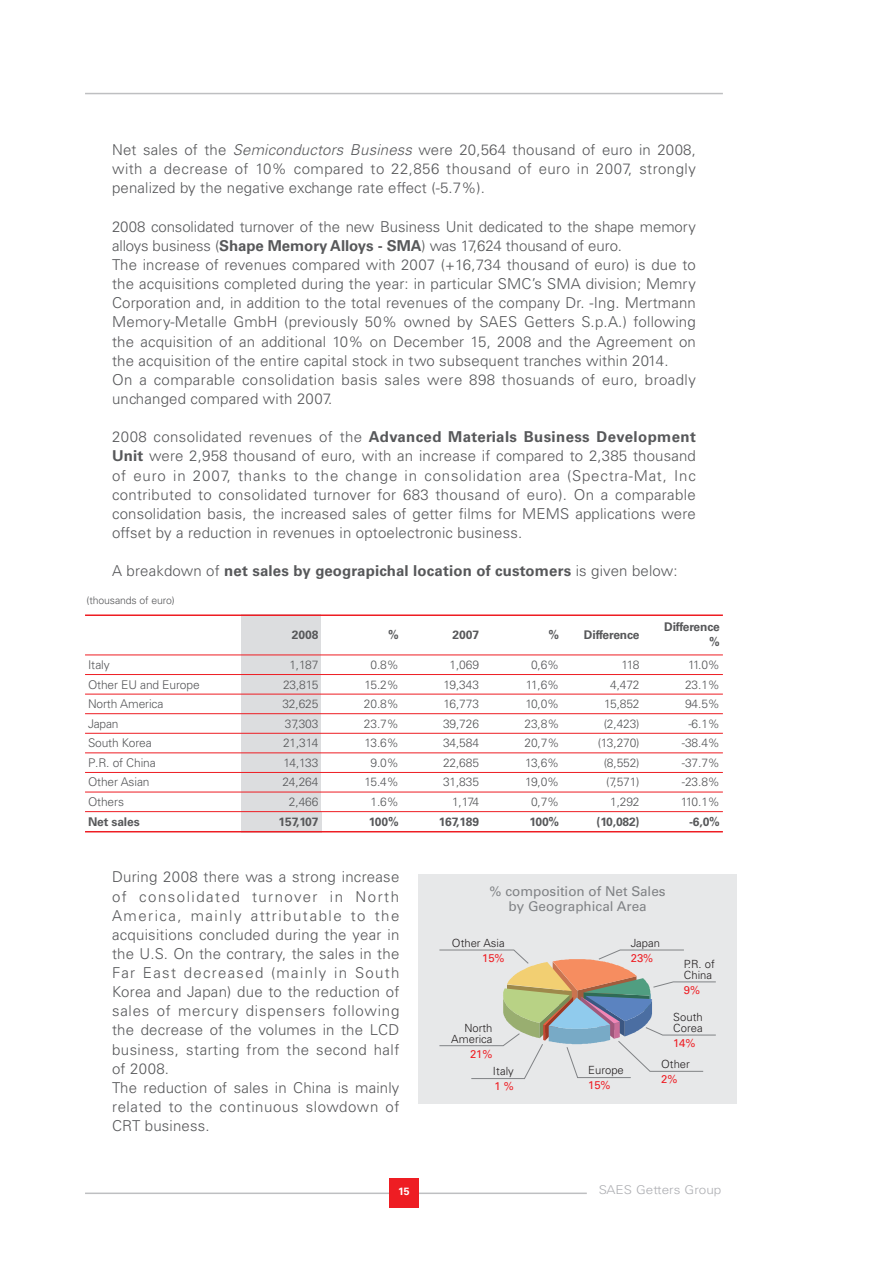
<style>
.page{position:relative;width:893px;height:1263px;background:#fff}
.page>*{position:absolute;margin:0;border:0;box-sizing:border-box;transform-origin:0 0}
.t1{font:300 15px/19.2px "Univers";letter-spacing:.01em;color:#57585a;text-align:justify}
.t2{font:700 15px "Univers";letter-spacing:.01em;color:#57585a}
.t3{font:13.5px/15px "Univers";color:#808285;text-align:center}
.t4{font:300 12.15px "Univers";color:#aeafb3;scale:1.11 1}
.t5{font:300 12px "Univers";letter-spacing:-.01em;color:#57585a}
.t6{font:700 12px/15px "Univers";letter-spacing:-.01em;color:#57585a;text-align:right}
.t7{font:300 11.25px/15px "Univers";color:#231f20}
.t8{font:11.25px "Univers";color:#ee1d23}
.t9{font:300 10.5px "Univers";letter-spacing:-.01em;color:#57585a}
.t10{font:700 10.5px "Univers";color:#fff}
.s1{font-style:italic}
.s2{font-weight:700}
.s3{font-weight:300}
.s4{font-weight:400;color:#ee1d23}
</style>
<div class="page">
<hr style="left:85px;top:1192px;width:502px;height:2px;background:#bebfc1">
<div style="left:389px;top:1178px;width:30px;height:30px;background:#ee1d23"></div>
<hr style="left:85px;top:93px;width:638px;height:1px;background:#bebfc1">
<div style="left:241px;top:614px;width:80px;height:41px;background:#dcdddf"></div>
<div style="left:241px;top:655px;width:80px;height:19px;background:#dcdddf"></div>
<div style="left:241px;top:674px;width:80px;height:20px;background:#dcdddf"></div>
<div style="left:241px;top:694px;width:80px;height:20px;background:#dcdddf"></div>
<div style="left:241px;top:714px;width:80px;height:19px;background:#dcdddf"></div>
<div style="left:241px;top:733px;width:80px;height:20px;background:#dcdddf"></div>
<div style="left:241px;top:753px;width:80px;height:19px;background:#dcdddf"></div>
<div style="left:241px;top:772px;width:80px;height:20px;background:#dcdddf"></div>
<div style="left:241px;top:792px;width:80px;height:20px;background:#dcdddf"></div>
<div style="left:241px;top:812px;width:80px;height:20px;background:#dcdddf"></div>
<hr style="left:85px;top:614px;width:638px;height:2px;background:#ee1d23">
<hr style="left:85px;top:655px;width:638px;height:1px;background:#ee1d23">
<hr style="left:85px;top:674px;width:638px;height:1px;background:#ee1d23">
<hr style="left:85px;top:694px;width:638px;height:1px;background:#ee1d23">
<hr style="left:85px;top:713px;width:638px;height:1px;background:#ee1d23">
<hr style="left:85px;top:733px;width:638px;height:1px;background:#ee1d23">
<hr style="left:85px;top:753px;width:638px;height:1px;background:#ee1d23">
<hr style="left:85px;top:772px;width:638px;height:1px;background:#ee1d23">
<hr style="left:85px;top:792px;width:638px;height:1px;background:#ee1d23">
<hr style="left:85px;top:811px;width:638px;height:1px;background:#ee1d23">
<hr style="left:85px;top:831px;width:638px;height:1px;background:#ee1d23">
<div style="left:418px;top:874px;width:319px;height:230px;background:#e7e8e9"></div>
<svg style="left:439px;top:949px;width:277px;height:130px"></svg>
<p class="t1" style="left:112px;top:142px;width:585px">Net sales of the <span class="s1">Semiconductors Business</span> were 20,564 thousand of euro in 2008, with a decrease of 10% compared to 22,856 thousand of euro in 2007, strongly penalized by the negative exchange rate effect (-5.7%).</p>
<p class="t1" style="left:112px;top:218px;width:585px;text-align:left">2008 consolidated turnover of the new Business Unit dedicated to the shape memory alloys business (<span class="s2">Shape Memory Alloys - SMA</span>) was 17,624 thousand of euro.<br>The increase of revenues compared with 2007 (+16,734 thousand of euro) is due to the acquisitions completed during the year: in particular SMC’s SMA division; Memry Corporation and, in addition to the total revenues of the company Dr. -Ing. Mertmann Memory-Metalle GmbH (previously 50% owned by SAES Getters S.p.A.) following the acquisition of an additional 10% on December 15, 2008 and the Agreement on the acquisition of the entire capital stock in two subsequent tranches within 2014.<br>On a comparable consolidation basis sales were 898 thosuands of euro, broadly unchanged compared with 2007.</p>
<p class="t1" style="left:112px;top:429px;width:585px">2008 consolidated revenues of the <span class="s2">Advanced Materials Business Development Unit</span> were 2,958 thousand of euro, with an increase if compared to 2,385 thousand of euro in 2007, thanks to the change in consolidation area (Spectra-Mat, Inc contributed to consolidated turnover for 683 thousand of euro). On a comparable consolidation basis, the increased sales of getter films for MEMS applications were offset by a reduction in revenues in optoelectronic business.</p>
<p class="t2" style="left:112px;top:565px;width:567px"><span class="s3">A breakdown of</span> net sales by geograpichal location of customers <span class="s3">is given below:</span></p>
<p class="t9" style="left:87px;top:597px;width:90px">(thousands of euro)</p>
<p class="t6" style="left:292px;top:628px;width:28px">2008</p>
<p class="t6" style="left:388px;top:628px;width:12px">%</p>
<p class="t6" style="left:452px;top:628px;width:28px">2007</p>
<p class="t6" style="left:549px;top:628px;width:12px">%</p>
<p class="t6" style="left:584px;top:628px;width:57px">Difference</p>
<p class="t6" style="left:664px;top:620px;width:57px">Difference %</p>
<p class="t5" style="left:88px;top:660px;width:23px">Italy</p>
<p class="t5" style="left:289px;top:660px;width:31px">1,187</p>
<p class="t5" style="left:370px;top:660px;width:30px">0.8%</p>
<p class="t5" style="left:450px;top:660px;width:31px">1,069</p>
<p class="t5" style="left:531px;top:660px;width:30px">0,6%</p>
<p class="t5" style="left:622px;top:660px;width:19px">118</p>
<p class="t5" style="left:688px;top:660px;width:33px">11.0%</p>
<p class="t5" style="left:88px;top:680px;width:113px">Other EU and Europe</p>
<p class="t5" style="left:283px;top:680px;width:37px">23,815</p>
<p class="t5" style="left:364px;top:680px;width:36px">15.2%</p>
<p class="t5" style="left:444px;top:680px;width:37px">19,343</p>
<p class="t5" style="left:526px;top:680px;width:35px">11,6%</p>
<p class="t5" style="left:610px;top:680px;width:31px">4,472</p>
<p class="t5" style="left:685px;top:680px;width:36px">23.1%</p>
<p class="t5" style="left:88px;top:699px;width:77px">North America</p>
<p class="t5" style="left:282px;top:699px;width:38px">32,625</p>
<p class="t5" style="left:364px;top:699px;width:36px">20.8%</p>
<p class="t5" style="left:444px;top:699px;width:37px">16,773</p>
<p class="t5" style="left:525px;top:699px;width:35px">10,0%</p>
<p class="t5" style="left:604px;top:699px;width:37px">15,852</p>
<p class="t5" style="left:685px;top:699px;width:36px">94.5%</p>
<p class="t5" style="left:88px;top:719px;width:32px">Japan</p>
<p class="t5" style="left:285px;top:719px;width:35px">37,303</p>
<p class="t5" style="left:364px;top:719px;width:36px">23.7%</p>
<p class="t5" style="left:443px;top:719px;width:38px">39,726</p>
<p class="t5" style="left:524px;top:719px;width:36px">23,8%</p>
<p class="t5" style="left:604px;top:719px;width:37px">(2,423)</p>
<p class="t5" style="left:688px;top:719px;width:33px">-6.1%</p>
<p class="t5" style="left:88px;top:739px;width:65px">South Korea</p>
<p class="t5" style="left:283px;top:739px;width:37px">21,314</p>
<p class="t5" style="left:364px;top:739px;width:36px">13.6%</p>
<p class="t5" style="left:443px;top:739px;width:38px">34,584</p>
<p class="t5" style="left:524px;top:739px;width:36px">20,7%</p>
<p class="t5" style="left:598px;top:739px;width:43px">(13,270)</p>
<p class="t5" style="left:682px;top:739px;width:40px">-38.4%</p>
<p class="t5" style="left:88px;top:758px;width:69px">P.R. of China</p>
<p class="t5" style="left:284px;top:758px;width:36px">14,133</p>
<p class="t5" style="left:370px;top:758px;width:30px">9.0%</p>
<p class="t5" style="left:443px;top:758px;width:38px">22,685</p>
<p class="t5" style="left:525px;top:758px;width:36px">13,6%</p>
<p class="t5" style="left:604px;top:758px;width:37px">(8,552)</p>
<p class="t5" style="left:682px;top:758px;width:40px">-37.7%</p>
<p class="t5" style="left:88px;top:778px;width:63px">Other Asian</p>
<p class="t5" style="left:282px;top:778px;width:38px">24,264</p>
<p class="t5" style="left:364px;top:778px;width:36px">15.4%</p>
<p class="t5" style="left:443px;top:778px;width:38px">31,835</p>
<p class="t5" style="left:525px;top:778px;width:36px">19,0%</p>
<p class="t5" style="left:606px;top:778px;width:35px">(7,571)</p>
<p class="t5" style="left:682px;top:778px;width:40px">-23.8%</p>
<p class="t5" style="left:88px;top:797px;width:38px">Others</p>
<p class="t5" style="left:289px;top:797px;width:31px">2,466</p>
<p class="t5" style="left:370px;top:797px;width:30px">1.6%</p>
<p class="t5" style="left:452px;top:797px;width:29px">1,174</p>
<p class="t5" style="left:531px;top:797px;width:30px">0,7%</p>
<p class="t5" style="left:610px;top:797px;width:31px">1,292</p>
<p class="t5" style="left:681px;top:797px;width:41px">110.1%</p>
<p class="t6" style="left:88px;top:815px;width:53px">Net sales</p>
<p class="t6" style="left:279px;top:815px;width:41px">157,107</p>
<p class="t6" style="left:369px;top:815px;width:31px">100%</p>
<p class="t6" style="left:439px;top:815px;width:42px">167,189</p>
<p class="t6" style="left:529px;top:815px;width:31px">100%</p>
<p class="t6" style="left:597px;top:815px;width:45px">(10,082)</p>
<p class="t6" style="left:689px;top:815px;width:32px">-6,0%</p>
<p class="t1" style="left:112px;top:869px;width:289px;text-align:left">During 2008 there was a strong increase of consolidated turnover in North America, mainly attributable to the acquisitions concluded during the year in the U.S. On the contrary, the sales in the Far East decreased (mainly in South Korea and Japan) due to the reduction of sales of mercury dispensers following the decrease of the volumes in the LCD business, starting from the second half of 2008.<br>The reduction of sales in China is mainly related to the continuous slowdown of CRT business.</p>
<p class="t3" style="left:490px;top:884px;width:177px">% composition of Net Sales by Geographical Area</p>
<p class="t7" style="left:452px;top:936px;width:54px;text-align:right">Other Asia<br><span class="s4">15%</span></p>
<p class="t7" style="left:631px;top:936px;width:31px">Japan<br><span class="s4">23%</span></p>
<p class="t7" style="left:684px;top:960px;width:32px;line-height:10.5px">P.R. of<br>China</p>
<p class="t8" style="left:684px;top:985px;width:18px">9%</p>
<p class="t7" style="left:451px;top:1023px;width:43px;line-height:10.6px;text-align:right">North<br>America</p>
<p class="t8" style="left:470px;top:1049px;width:24px">21%</p>
<p class="t7" style="left:493px;top:1065px;width:22px">Italy<br><span class="s4">1 %</span></p>
<p class="t7" style="left:673px;top:1013px;width:31px;line-height:10.6px">South<br>Corea</p>
<p class="t8" style="left:673px;top:1039px;width:24px">14%</p>
<p class="t7" style="left:588px;top:1064px;width:37px">Europe<br><span class="s4">15%</span></p>
<p class="t7" style="left:661px;top:1058px;width:30px">Other<br><span class="s4">2%</span></p>
<p class="t10" style="left:398px;top:1188px;width:13px">15</p>
<p class="t4" style="left:599px;top:1185px;width:112px">SAES Getters Group</p>
</div>
